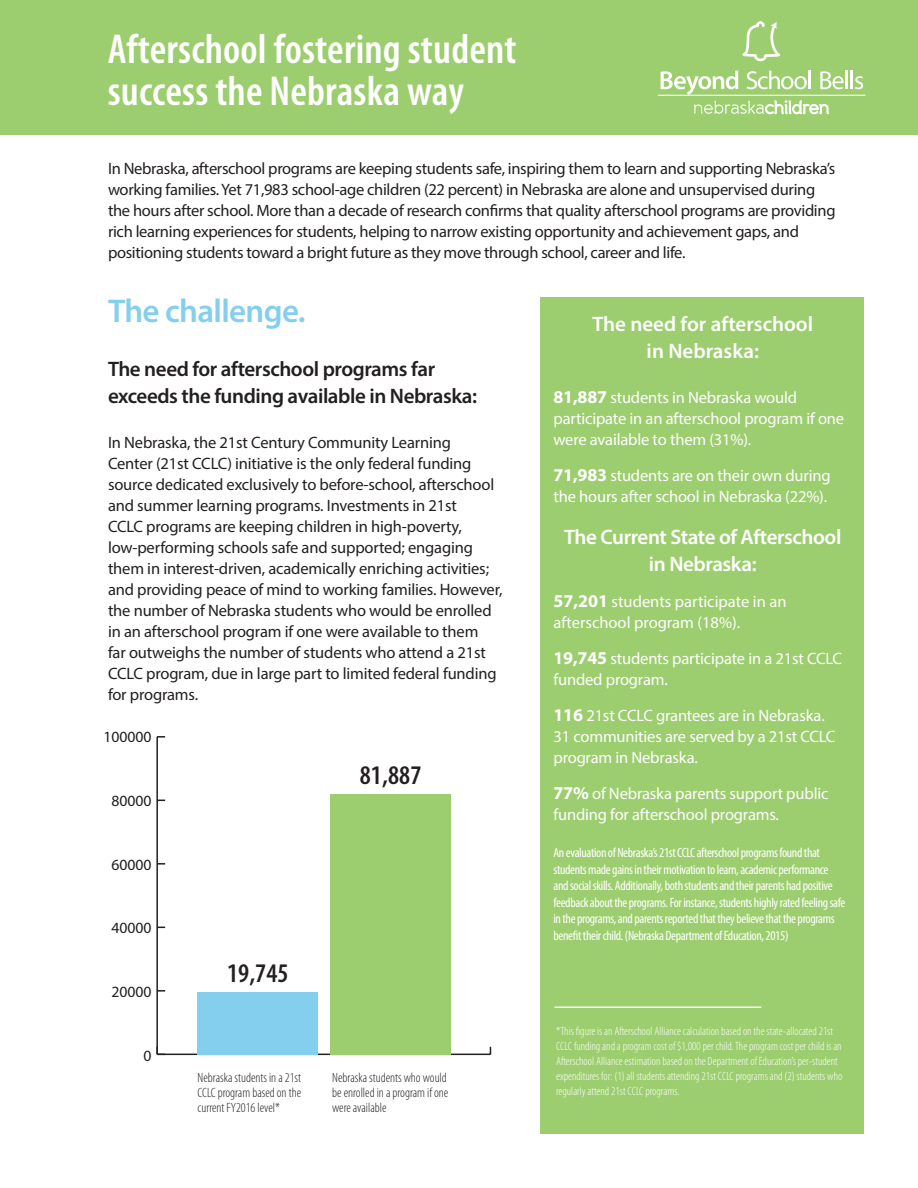
<style>
.page{position:relative;width:918px;height:1188px;background:#fff}
.page>*{position:absolute;margin:0;border:0;box-sizing:border-box;transform-origin:0 0}
.t1{font:600 condensed 42px/42px "Myriad Pro";letter-spacing:.005em;color:#fff}
.t2{font:600 33px "Myriad Pro";letter-spacing:-.02em;color:#84cfed}
.t3{font:600 condensed 27px "Myriad Pro";letter-spacing:.005em;color:#231f20}
.t4{font:600 21px/27px "Myriad Pro";letter-spacing:-.02em;color:#231f20}
.t5{font:600 21px/27px "Myriad Pro";letter-spacing:-.02em;color:#fff;text-align:center}
.t6{font:600 21px/27px "Myriad Pro";color:#fff;text-align:center}
.t7{font:16.5px/21px "Myriad Pro";letter-spacing:-.015em;color:#231f20}
.t8{font:16.5px/21px "Myriad Pro";letter-spacing:-.01em;color:#fff}
.t9{font:15.6px "Myriad Pro";color:#231f20}
.t10{font:condensed 13.5px/16.5px "Myriad Pro";letter-spacing:-.025em;color:#fff}
.t11{font:300 condensed 13.5px/15px "Myriad Pro";color:#231f20;text-align:justify}
.t12{font:300 condensed 12px "Myriad Pro";color:#fff}
.s1{font-weight:700;font-size:18px}
</style>
<div class="page">
<div style="left:540px;top:297px;width:324px;height:837px;background:#9cce6f"></div>
<div style="left:0;top:0;width:918px;height:135px;background:#9cce6f"></div>
<svg style="left:661px;top:71px;width:183px;height:43px"></svg>
<hr style="left:845px;top:71px;width:3px;height:18px;background:#fff">
<svg style="left:851px;top:71px;width:12px;height:18px"></svg>
<hr style="left:658px;top:95px;width:207px;height:1px;background:#fff">
<svg style="left:742px;top:21px;width:38px;height:41px"></svg>
<hr style="left:555px;top:1006px;width:206px;height:2px;background:#fff">
<hr style="left:157px;top:1054px;width:333px;height:1px;background:#231f20">
<hr style="left:156px;top:737px;width:2px;height:317px;background:#231f20">
<svg style="left:156px;top:1047px;width:9px;height:8px"></svg>
<svg style="left:158px;top:990px;width:7px;height:2px"></svg>
<svg style="left:158px;top:863px;width:7px;height:2px"></svg>
<svg style="left:157px;top:736px;width:8px;height:2px"></svg>
<div style="left:331px;top:794px;width:120px;height:261px;background:#9cce6f"></div>
<div style="left:197px;top:992px;width:120px;height:63px;background:#84cfed"></div>
<p class="t1" style="left:108px;top:27px;width:410px">Afterschool fostering student success the Nebraska way</p>
<p class="t7" style="left:108px;top:158px;width:729px">In Nebraska, afterschool programs are keeping students safe, inspiring them to learn and supporting Nebraska’s working families. Yet 71,983 school-age children (22 percent) in Nebraska are alone and unsupervised during the hours after school. More than a decade of research confirms that quality afterschool programs are providing rich learning experiences for students, helping to narrow existing opportunity and achievement gaps, and positioning students toward a bright future as they move through school, career and life.</p>
<p class="t2" style="left:108px;top:290px;width:199px">The challenge.</p>
<p class="t4" style="left:108px;top:355px;width:371px">The need for afterschool programs far exceeds the funding available in Nebraska:</p>
<p class="t7" style="left:108px;top:431px;width:345px">In Nebraska, the 21st Century Community Learning</p>
<p class="t7" style="left:108px;top:452px;width:396px">Center (21st CCLC) initiative is the only federal funding source dedicated exclusively to before‐school, afterschool and summer learning programs. Investments in 21st<br>CCLC programs are keeping children in high‐poverty, low‐performing schools safe and supported; engaging them in interest‐driven, academically enriching activities; and providing peace of mind to working families. However, the number of Nebraska students who would be enrolled in an afterschool program if one were available to them<br>far outweighs the number of students who attend a 21st CCLC program, due in large part to limited federal funding for programs.</p>
<p class="t9" style="left:103px;top:727px;width:50px">100000</p>
<p class="t9" style="left:111px;top:791px;width:42px">80000</p>
<p class="t9" style="left:111px;top:855px;width:42px">60000</p>
<p class="t9" style="left:111px;top:918px;width:42px">40000</p>
<p class="t9" style="left:111px;top:982px;width:42px">20000</p>
<p class="t9" style="left:144px;top:1046px;width:10px">0</p>
<p class="t3" style="left:227px;top:956px;width:63px">19,745</p>
<p class="t3" style="left:360px;top:759px;width:63px">81,887</p>
<p class="t11" style="left:198px;top:1070px;width:105px">Nebraska students in a 21st CCLC program based on the current FY2016 level*</p>
<p class="t11" style="left:332px;top:1071px;width:118px">Nebraska students who would be enrolled in a program if one were available</p>
<p class="t6" style="left:592px;top:310px;width:222px">The need for afterschool in Nebraska:</p>
<p class="t8" style="left:554px;top:386px;width:292px"><span class="s1">81,887</span> students in Nebraska would participate in an afterschool program if one were available to them (31%).</p>
<p class="t8" style="left:554px;top:464px;width:279px"><span class="s1">71,983</span> students are on their own during the hours after school in Nebraska (22%).</p>
<p class="t5" style="left:564px;top:523px;width:279px">The Current State of Afterschool in Nebraska:</p>
<p class="t8" style="left:554px;top:590px;width:235px"><span class="s1">57,201</span> students participate in an afterschool program (18%).</p>
<p class="t8" style="left:554px;top:647px;width:290px"><span class="s1">19,745</span> students participate in a 21st CCLC funded program.</p>
<p class="t8" style="left:554px;top:704px;width:273px"><span class="s1">116</span> 21st CCLC grantees are in Nebraska.</p>
<p class="t8" style="left:554px;top:725px;width:283px">31 communities are served by a 21st CCLC program in Nebraska.</p>
<p class="t8" style="left:554px;top:782px;width:276px"><span class="s1">77%</span> of Nebraska parents support public funding for afterschool programs.</p>
<p class="t10" style="left:554px;top:844px;width:293px">An evaluation of Nebraska’s 21st CCLC afterschool programs found that students made gains in their motivation to learn, academic performance and social skills. Additionally, both students and their parents had positive feedback about the programs. For instance, students highly rated feeling safe in the programs, and parents reported that they believe that the programs benefit their child. (Nebraska Department of Education, 2015)</p>
<p class="t12" style="left:556px;top:1024px;width:278px">*This figure is an Afterschool Alliance calculation based on the state-allocated 21st</p>
<p class="t12" style="left:556px;top:1039px;width:287px">CCLC funding and a program cost of $1,000 per child. The program cost per child is an</p>
<p class="t12" style="left:556px;top:1054px;width:283px">Afterschool Alliance estimation based on the Department of Education’s per-student</p>
<p class="t12" style="left:556px;top:1069px;width:288px">expenditures for: (1) all students attending 21st CCLC programs and (2) students who</p>
<p class="t12" style="left:556px;top:1084px;width:125px">regularly attend 21st CCLC programs.</p>
</div>
